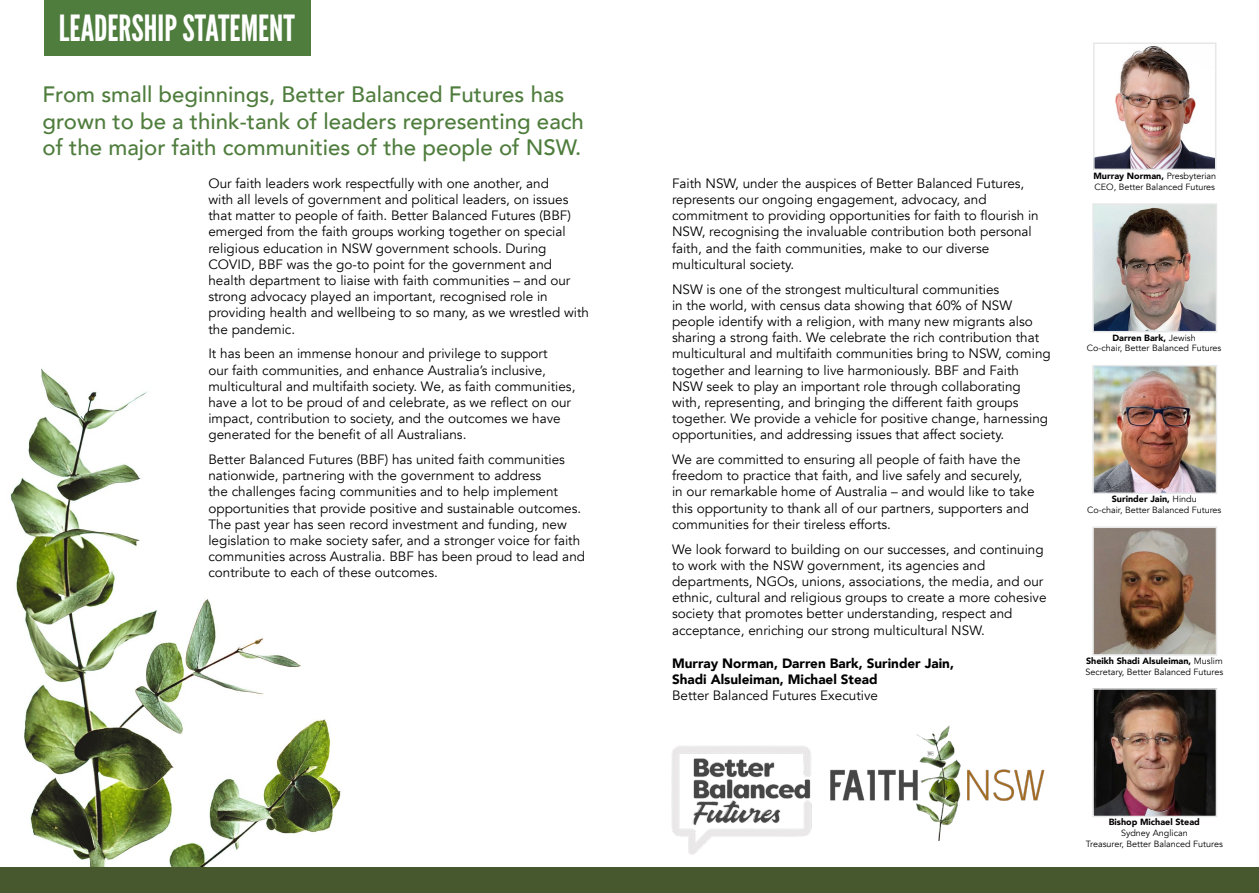
<style>
.page{position:relative;width:1259px;height:893px;background:#fff}
.page>*{position:absolute;margin:0;border:0;box-sizing:border-box;transform-origin:0 0}
.t1{font:36px "League Gothic";color:#fff}
.t2{font:500 22.2px/26.7px "Avenir";color:#4f7d3d}
.t3{font:13.5px/16.2px "Avenir";color:#000}
.t4{font:900 13.5px/16.2px "Avenir";color:#000}
.t5{font:9px/10.8px "Avenir";color:#000;text-align:center}
.t6{font:900 9px "Avenir";color:#000}
.s1{font-weight:900}
</style>
<div class="page">
<div style="left:45px;top:0;width:266px;height:55px;background:#4f7d3d"></div>
<img style="left:10px;top:368px;width:331px;height:499px">
<img style="left:1096px;top:46px;width:117px;height:121px">
<div style="left:1093px;top:42px;width:123px;height:128px;border:2px solid #e6e7e8"></div>
<img style="left:1095px;top:206px;width:119px;height:123px">
<div style="left:1092px;top:203px;width:125px;height:129px;border:2px solid #e6e7e8"></div>
<img style="left:1095px;top:368px;width:119px;height:123px">
<div style="left:1092px;top:365px;width:125px;height:129px;border:2px solid #e6e7e8"></div>
<img style="left:1095px;top:529px;width:119px;height:124px">
<div style="left:1092px;top:526px;width:125px;height:130px;border:2px solid #e6e7e8"></div>
<img style="left:1095px;top:691px;width:119px;height:123px">
<div style="left:1092px;top:688px;width:125px;height:129px;border:2px solid #e6e7e8"></div>
<img style="left:830px;top:725px;width:215px;height:116px">
<img style="left:671px;top:746px;width:141px;height:109px">
<div style="left:0;top:867px;width:1259px;height:26px;background:#47572e"></div>
<h1 class="t1" style="left:59px;top:7px;width:237px">LEADERSHIP STATEMENT</h1>
<h2 class="t2" style="left:43px;top:80px;width:543px">From small beginnings, Better Balanced Futures has grown to be a think-tank of leaders representing each of the major faith communities of the people of NSW.</h2>
<p class="t3" style="left:208px;top:175px;width:382px">Our faith leaders work respectfully with one another, and<br>with all levels of government and political leaders, on issues that matter to people of faith. Better Balanced Futures (BBF) emerged from the faith groups working together on special religious education in NSW government schools. During COVID, BBF was the go-to point for the government and health department to liaise with faith communities – and our strong advocacy played an important, recognised role in providing health and wellbeing to so many, as we wrestled with the pandemic.</p>
<p class="t3" style="left:208px;top:346px;width:368px">It has been an immense honour and privilege to support<br>our faith communities, and enhance Australia’s inclusive, multicultural and multifaith society. We, as faith communities, have a lot to be proud of and celebrate, as we reflect on our impact, contribution to society, and the outcomes we have generated for the benefit of all Australians.</p>
<p class="t3" style="left:208px;top:452px;width:378px">Better Balanced Futures (BBF) has united faith communities nationwide, partnering with the government to address<br>the challenges facing communities and to help implement opportunities that provide positive and sustainable outcomes.<br>The past year has seen record investment and funding, new legislation to make society safer, and a stronger voice for faith communities across Australia. BBF has been proud to lead and contribute to each of these outcomes.</p>
<p class="t3" style="left:672px;top:175px;width:368px">Faith NSW, under the auspices of Better Balanced Futures, represents our ongoing engagement, advocacy, and commitment to providing opportunities for faith to flourish in NSW, recognising the invaluable contribution both personal faith, and the faith communities, make to our diverse multicultural society.</p>
<p class="t3" style="left:672px;top:281px;width:380px">NSW is one of the strongest multicultural communities<br>in the world, with census data showing that 60% of NSW people identify with a religion, with many new migrants also sharing a strong faith. We celebrate the rich contribution that multicultural and multifaith communities bring to NSW, coming together and learning to live harmoniously. BBF and Faith NSW seek to play an important role through collaborating with, representing, and bringing the different faith groups together. We provide a vehicle for positive change, harnessing opportunities, and addressing issues that affect society.</p>
<p class="t3" style="left:672px;top:452px;width:364px">We are committed to ensuring all people of faith have the freedom to practice that faith, and live safely and securely, in our remarkable home of Australia – and would like to take this opportunity to thank all of our partners, supporters and communities for their tireless efforts.</p>
<p class="t3" style="left:672px;top:541px;width:376px">We look forward to building on our successes, and continuing to work with the NSW government, its agencies and departments, NGOs, unions, associations, the media, and our ethnic, cultural and religious groups to create a more cohesive society that promotes better understanding, respect and acceptance, enriching our strong multicultural NSW.</p>
<p class="t4" style="left:672px;top:655px;width:283px">Murray Norman, Darren Bark, Surinder Jain,<br>Shadi Alsuleiman, Michael Stead</p>
<p class="t3" style="left:672px;top:688px;width:208px">Better Balanced Futures Executive</p>
<p class="t5" style="left:1093px;top:171px;width:124px;text-align:left"><span class="s1">Murray Norman,</span> Presbyterian<br>CEO, Better Balanced Futures</p>
<p class="t5" style="left:1087px;top:332px;width:136px"><span class="s1">Darren Bark,</span> Jewish<br>Co-chair, Better Balanced Futures</p>
<p class="t5" style="left:1087px;top:494px;width:136px"><span class="s1">Surinder Jain,</span> Hindu<br>Co-chair, Better Balanced Futures</p>
<p class="t5" style="left:1085px;top:655px;width:139px;text-align:left"><span class="s1">Sheikh Shadi Alsuleiman,</span> Muslim<br>Secretary, Better Balanced Futures</p>
<p class="t6" style="left:1108px;top:815px;width:93px">Bishop Michael Stead</p>
<p class="t5" style="left:1085px;top:828px;width:138px">Sydney Anglican<br>Treasurer, Better Balanced Futures</p>
</div>
